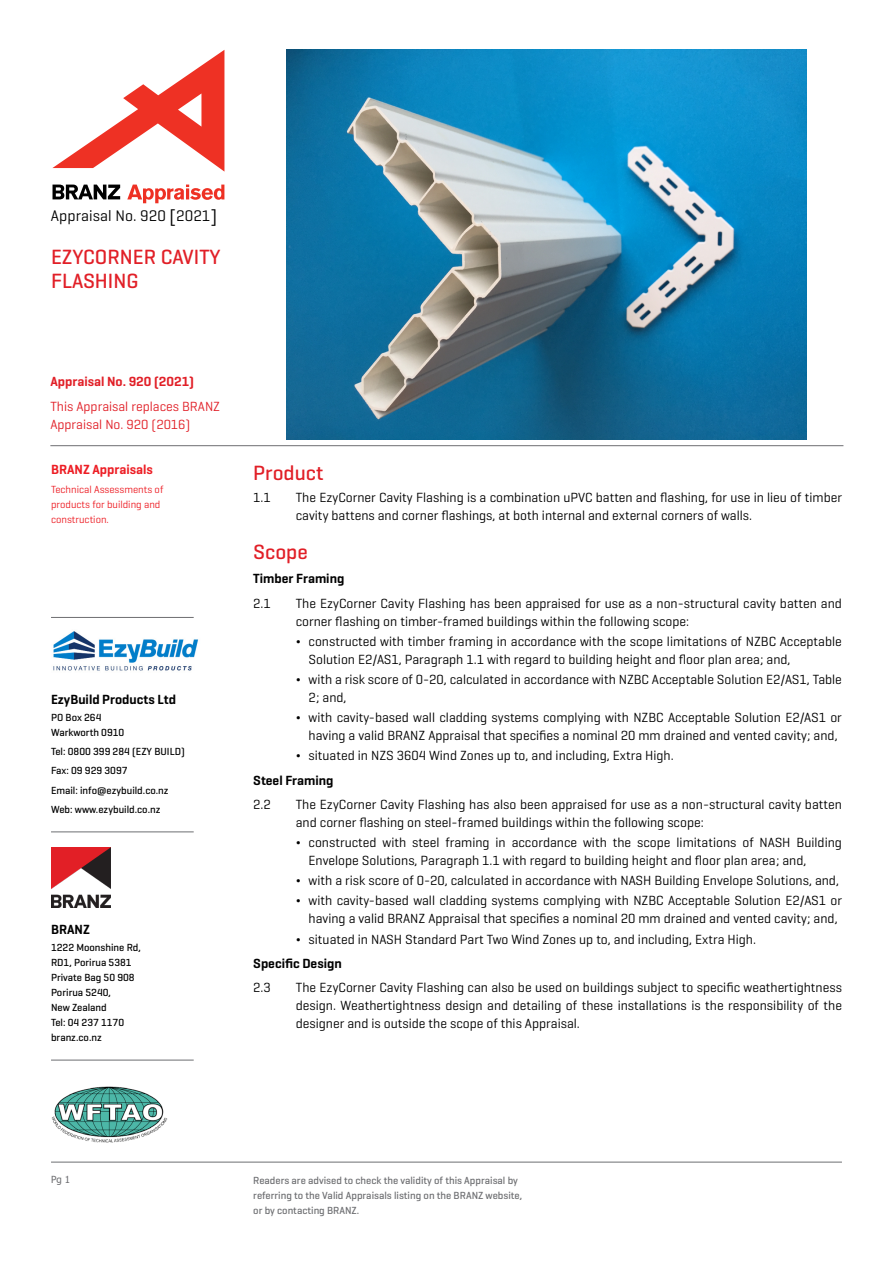
<style>
.page{position:relative;width:893px;height:1263px;background:#fff}
.page>*{position:absolute;margin:0;border:0;box-sizing:border-box;transform-origin:0 0}
.t1{font:500 21px/24px "Geogrotesque";color:#e11f27}
.t2{font:15.6px "Geogrotesque";letter-spacing:.005em;color:#000}
.t3{font:13.5px/18px "Geogrotesque";color:#000}
.t4{font:600 13.5px "Geogrotesque";color:#000}
.t5{font:13.5px/18px "Geogrotesque";color:#e11f27}
.t6{font:600 13.5px "Geogrotesque";color:#e11f27}
.t7{font:600 13.5px "Geogrotesque";color:#ed1d24}
.t8{font:500 10.5px/15px "Geogrotesque";color:#000}
.t9{font:500 10.5px/15px "Geogrotesque";color:#6d6e71}
.t10{font:10.5px/15px "Geogrotesque";color:#ed1d24}
.t11{font:9.75px "Tahoma";color:#6d6e71}
.s1{font-size:18.3px}
.s2{font-weight:500}
.s3{font-weight:600}
</style>
<div class="page">
<hr style="left:51px;top:617px;width:143px;height:1px;background:#6d6e71">
<img style="left:53px;top:631px;width:146px;height:40px">
<hr style="left:51px;top:832px;width:143px;height:1px;background:#6d6e71">
<img style="left:51px;top:848px;width:60px;height:59px">
<hr style="left:51px;top:1060px;width:143px;height:1px;background:#6d6e71">
<hr style="left:50px;top:445px;width:793px;height:1px;background:#6d6e71">
<hr style="left:51px;top:1162px;width:791px;height:1px;background:#6d6e71">
<img style="left:51px;top:1086px;width:117px;height:57px">
<svg style="left:52px;top:50px;width:172px;height:122px"></svg>
<svg style="left:127px;top:185px;width:97px;height:18px"></svg>
<svg style="left:53px;top:185px;width:67px;height:14px"></svg>
<img style="left:287px;top:50px;width:519px;height:390px">
<p class="t2" style="left:51px;top:206px;width:168px">Appraisal No. 920 <span class="s1">[</span>2021<span class="s1">]</span></p>
<h1 class="t1" style="left:51px;top:245px;width:171px">EZYCORNER CAVITY<br>FLASHING</h1>
<p class="t6" style="left:50px;top:373px;width:145px">Appraisal No. 920 (2021)</p>
<p class="t5" style="left:50px;top:396px;width:171px">This Appraisal replaces BRANZ<br>Appraisal No. 920 (2016)</p>
<p class="t7" style="left:51px;top:461px;width:103px">BRANZ Appraisals</p>
<p class="t10" style="left:51px;top:482px;width:114px">Technical Assessments of products for building and construction.</p>
<p class="t4" style="left:51px;top:691px;width:126px">EzyBuild Products Ltd</p>
<p class="t8" style="left:51px;top:709px;width:75px">PO Box 264<br>Warkworth 0910</p>
<p class="t8" style="left:51px;top:742px;width:135px;line-height:19.2px">Tel: 0800 399 284 (EZY BUILD)<br>Fax: 09 929 3097<br>Email: info@ezybuild.co.nz<br>Web: www.ezybuild.co.nz</p>
<p class="t4" style="left:51px;top:921px;width:40px">BRANZ</p>
<p class="t8" style="left:51px;top:940px;width:91px">1222 Moonshine Rd,<br>RD1, Porirua 5381<br>Private Bag 50 908<br>Porirua 5240,<br>New Zealand<br>Tel: 04 237 1170 branz.co.nz</p>
<h1 class="t1" style="left:253px;top:460px;width:72px">Product</h1>
<p class="t3" style="left:253px;top:488px;width:19px">1.1</p>
<p class="t3" style="left:296px;top:488px;width:548px">The EzyCorner Cavity Flashing is a combination uPVC batten and flashing, for use in lieu of timber cavity battens and corner flashings, at both internal and external corners of walls.</p>
<h1 class="t1" style="left:253px;top:539px;width:56px">Scope</h1>
<p class="t4" style="left:253px;top:570px;width:93px">Timber Framing</p>
<p class="t3" style="left:253px;top:594px;width:19px">2.1</p>
<p class="t3" style="left:296px;top:594px;width:548px">The EzyCorner Cavity Flashing has been appraised for use as a non-structural cavity batten and corner flashing on timber-framed buildings within the following scope:</p>
<p class="t3" style="left:309px;top:632px;width:535px;text-indent:-13px"><span class="s2">¬</span> constructed with timber framing in accordance with the scope limitations of NZBC Acceptable<br>Solution E2/AS1, Paragraph 1.1 with regard to building height and floor plan area; and,</p>
<p class="t3" style="left:309px;top:670px;width:535px;text-indent:-13px"><span class="s2">¬</span> with a risk score of 0-20, calculated in accordance with NZBC Acceptable Solution E2/AS1, Table<br>2; and,</p>
<p class="t3" style="left:309px;top:708px;width:535px;text-indent:-13px"><span class="s2">¬</span> with cavity-based wall cladding systems complying with NZBC Acceptable Solution E2/AS1 or having a valid BRANZ Appraisal that specifies a nominal 20 mm drained and vented cavity; and,</p>
<p class="t3" style="left:253px;top:743px;width:422px;line-height:24.5px;text-indent:43px"><span class="s2">¬</span> situated in NZS 3604 Wind Zones up to, and including, Extra High.<br><span class="s3">Steel Framing</span></p>
<p class="t3" style="left:253px;top:795px;width:19px">2.2</p>
<p class="t3" style="left:296px;top:795px;width:548px">The EzyCorner Cavity Flashing has also been appraised for use as a non-structural cavity batten and corner flashing on steel-framed buildings within the following scope:</p>
<p class="t3" style="left:309px;top:833px;width:535px;text-indent:-13px"><span class="s2">¬</span> constructed with steel framing in accordance with the scope limitations of NASH Building<br>Envelope Solutions, Paragraph 1.1 with regard to building height and floor plan area; and,</p>
<p class="t3" style="left:296px;top:870px;width:548px;line-height:20.1px"><span class="s2">¬</span> with a risk score of 0-20, calculated in accordance with NASH Building Envelope Solutions, and, <span class="s2">¬</span> with cavity-based wall cladding systems complying with NZBC Acceptable Solution E2/AS1 or</p>
<p class="t3" style="left:296px;top:908px;width:543px;line-height:20.1px;text-indent:13px">having a valid BRANZ Appraisal that specifies a nominal 20 mm drained and vented cavity; and, <span class="s2">¬</span> situated in NASH Standard Part Two Wind Zones up to, and including, Extra High.</p>
<p class="t4" style="left:253px;top:955px;width:90px">Specific Design</p>
<p class="t3" style="left:253px;top:978px;width:19px">2.3</p>
<p class="t3" style="left:296px;top:978px;width:548px;text-align:justify">The EzyCorner Cavity Flashing can also be used on buildings subject to specific weathertightness design. Weathertightness design and detailing of these installations is the responsibility of the designer and is outside the scope of this Appraisal.</p>
<p class="t11" style="left:51px;top:1173px;width:21px">Pg 1</p>
<p class="t9" style="left:253px;top:1172px;width:270px">Readers are advised to check the validity of this Appraisal by referring to the Valid Appraisals listing on the BRANZ website, or by contacting BRANZ.</p>
</div>
